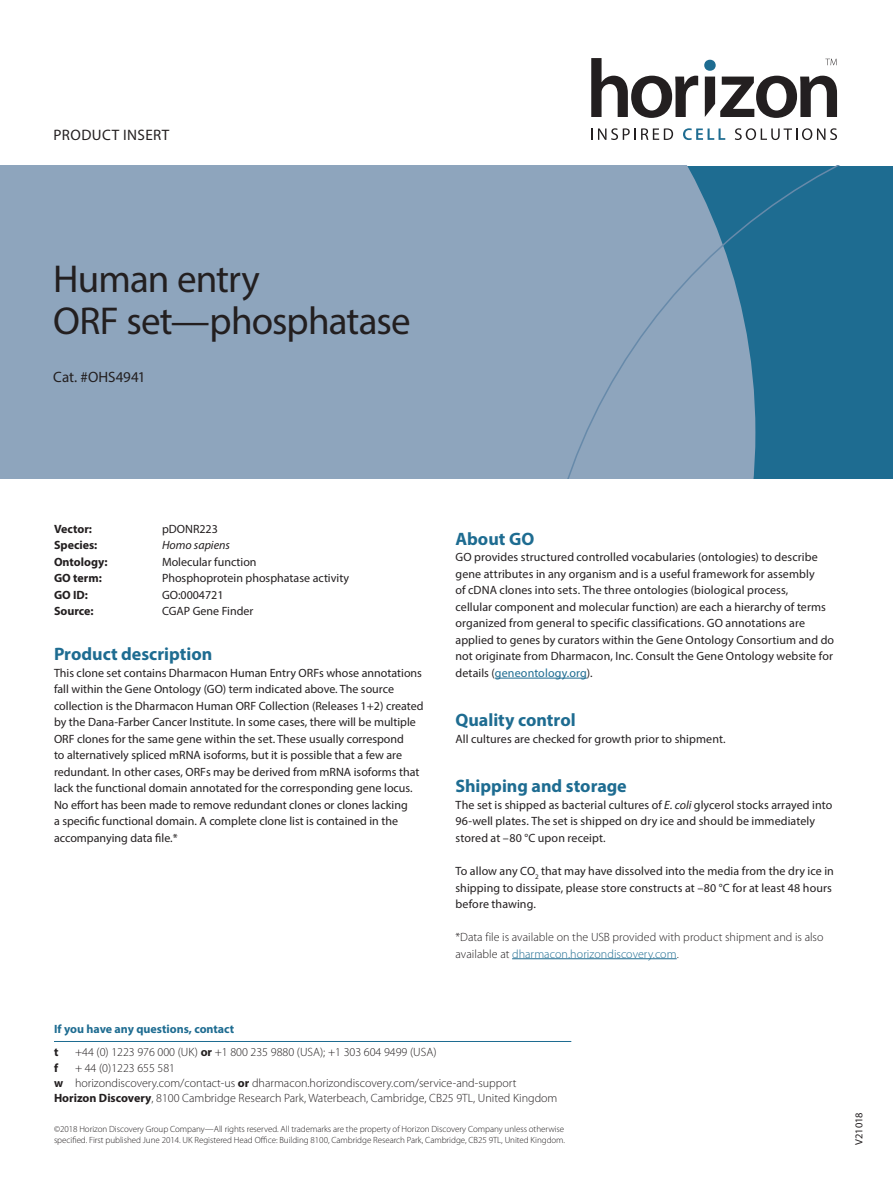
<style>
.page{position:relative;width:893px;height:1187px;background:#fff}
.page>*{position:absolute;margin:0;border:0;box-sizing:border-box;transform-origin:0 0}
.t1{font:39px/42px "Myriad Pro";letter-spacing:-.02em;color:#231f20}
.t2{font:700 18px "Myriad Pro";color:#1e6c91}
.t3{font:15.15px "Myriad Pro";letter-spacing:.03em;color:#231f20}
.t4{font:15px "Myriad Pro";color:#231f20}
.t5{font:12px/16.5px "Myriad Pro";color:#231f20}
.t6{font:300 12px/15.3px "Myriad Pro";color:#231f20}
.t7{font:700 12px "Myriad Pro";color:#231f20}
.t8{font:700 12px "Myriad Pro";color:#1e6c91}
.t9{font:italic 12px "Myriad Pro";color:#231f20}
.t10{font:10.5px "Myriad Pro";letter-spacing:-.005em;color:#231f20}
.t11{font:300 9px/10.8px "Myriad Pro";letter-spacing:-.005em;color:#231f20}
.s1{color:#1e6c91}
.s2{font-style:italic}
.s3{font-weight:700}
</style>
<div class="page">
<div style="left:0;top:166px;width:537px;height:312px;background:#8ea5bd"></div>
<svg style="left:537px;top:166px;width:356px;height:312px;background:#5c8ba9"></svg>
<svg style="left:591px;top:58px;width:107px;height:60px"></svg>
<div style="left:704px;top:60px;width:12px;height:11px;background:#1e6c91;border-radius:50%"></div>
<svg style="left:705px;top:76px;width:132px;height:42px"></svg>
<svg style="left:591px;top:128px;width:82px;height:12px"></svg>
<svg style="left:683px;top:128px;width:42px;height:12px"></svg>
<svg style="left:735px;top:128px;width:102px;height:12px"></svg>
<svg style="left:825px;top:59px;width:12px;height:6px"></svg>
<hr style="left:495px;top:677px;width:92px;height:1px;background:#1e6c91">
<hr style="left:512px;top:958px;width:165px;height:1px;background:#1e6c91">
<hr style="left:54px;top:1041px;width:517px;height:1px;background:#1e6c91">
<p class="t3" style="left:53px;top:126px;width:118px">PRODUCT INSERT</p>
<h1 class="t1" style="left:53px;top:257px;width:359px">Human entry<br>ORF set—phosphatase</h1>
<p class="t4" style="left:53px;top:367px;width:94px">Cat. #OHS4941</p>
<p class="t7" style="left:54px;top:521px;width:39px">Vector:</p>
<p class="t5" style="left:162px;top:520px;width:57px">pDONR223</p>
<p class="t7" style="left:54px;top:537px;width:45px">Species:</p>
<p class="t9" style="left:162px;top:538px;width:70px">Homo sapiens</p>
<p class="t7" style="left:54px;top:554px;width:55px">Ontology:</p>
<p class="t5" style="left:162px;top:553px;width:96px">Molecular function</p>
<p class="t7" style="left:54px;top:570px;width:49px">GO term:</p>
<p class="t5" style="left:162px;top:570px;width:189px">Phosphoprotein phosphatase activity</p>
<p class="t7" style="left:54px;top:587px;width:36px">GO ID:</p>
<p class="t5" style="left:162px;top:586px;width:63px">GO:0004721</p>
<p class="t7" style="left:54px;top:603px;width:41px">Source:</p>
<p class="t5" style="left:162px;top:603px;width:93px">CGAP Gene Finder</p>
<h2 class="t2" style="left:54px;top:642px;width:160px">Product description</h2>
<p class="t5" style="left:54px;top:664px;width:371px">This clone set contains Dharmacon Human Entry ORFs whose annotations fall within the Gene Ontology (GO) term indicated above. The source collection is the Dharmacon Human ORF Collection (Releases 1+2) created by the Dana-Farber Cancer Institute. In some cases, there will be multiple ORF clones for the same gene within the set. These usually correspond<br>to alternatively spliced mRNA isoforms, but it is possible that a few are redundant. In other cases, ORFs may be derived from mRNA isoforms that lack the functional domain annotated for the corresponding gene locus.<br>No effort has been made to remove redundant clones or clones lacking<br>a specific functional domain. A complete clone list is contained in the accompanying data file.*</p>
<h2 class="t2" style="left:455px;top:527px;width:80px">About GO</h2>
<p class="t5" style="left:455px;top:549px;width:380px">GO provides structured controlled vocabularies (ontologies) to describe gene attributes in any organism and is a useful framework for assembly<br>of cDNA clones into sets. The three ontologies (biological process,<br>cellular component and molecular function) are each a hierarchy of terms organized from general to specific classifications. GO annotations are applied to genes by curators within the Gene Ontology Consortium and do not originate from Dharmacon, Inc. Consult the Gene Ontology website for details (<span class="s1">geneontology.org</span>).</p>
<h2 class="t2" style="left:455px;top:708px;width:122px">Quality control</h2>
<p class="t5" style="left:455px;top:730px;width:272px">All cultures are checked for growth prior to shipment.</p>
<h2 class="t2" style="left:455px;top:774px;width:173px">Shipping and storage</h2>
<p class="t5" style="left:455px;top:796px;width:378px">The set is shipped as bacterial cultures of <span class="s2">E. coli</span> glycerol stocks arrayed into<br>96-well plates. The set is shipped on dry ice and should be immediately stored at –80 °C upon receipt.</p>
<p class="t5" style="left:455px;top:862px;width:380px">To allow any CO<sub>2</sub> that may have dissolved into the media from the dry ice in shipping to dissipate, please store constructs at –80 °C for at least 48 hours before thawing.</p>
<p class="t6" style="left:455px;top:928px;width:370px;line-height:16.5px">*Data file is available on the USB provided with product shipment and is also available at <span class="s1">dharmacon.horizondiscovery.com</span>.</p>
<p class="t8" style="left:54px;top:1020px;width:182px">If you have any questions, contact</p>
<p class="t7" style="left:54px;top:1044px;width:6px">t</p>
<p class="t6" style="left:75px;top:1044px;width:363px">+44 (0) 1223 976 000 (UK) <span class="s3">or</span> +1 800 235 9880 (USA); +1 303 604 9499 (USA)</p>
<p class="t7" style="left:54px;top:1059px;width:6px">f</p>
<p class="t6" style="left:54px;top:1060px;width:505px;text-indent:21px">+ 44 (0)1223 655 581<br><span class="s3">w</span> horizondiscovery.com/contact-us <span class="s3">or</span> dharmacon.horizondiscovery.com/service-and-support<br><span class="s3">Horizon Discovery</span>, 8100 Cambridge Research Park, Waterbeach, Cambridge, CB25 9TL, United Kingdom</p>
<p class="t11" style="left:54px;top:1124px;width:513px">©2018 Horizon Discovery Group Company—All rights reserved. All trademarks are the property of Horizon Discovery Company unless otherwise specified. First published June 2014. UK Registered Head Office: Building 8100, Cambridge Research Park, Cambridge, CB25 9TL, United Kingdom.</p>
<p class="t10" style="left:853px;top:1144px;width:34px;rotate:-90deg">V21018</p>
</div>
